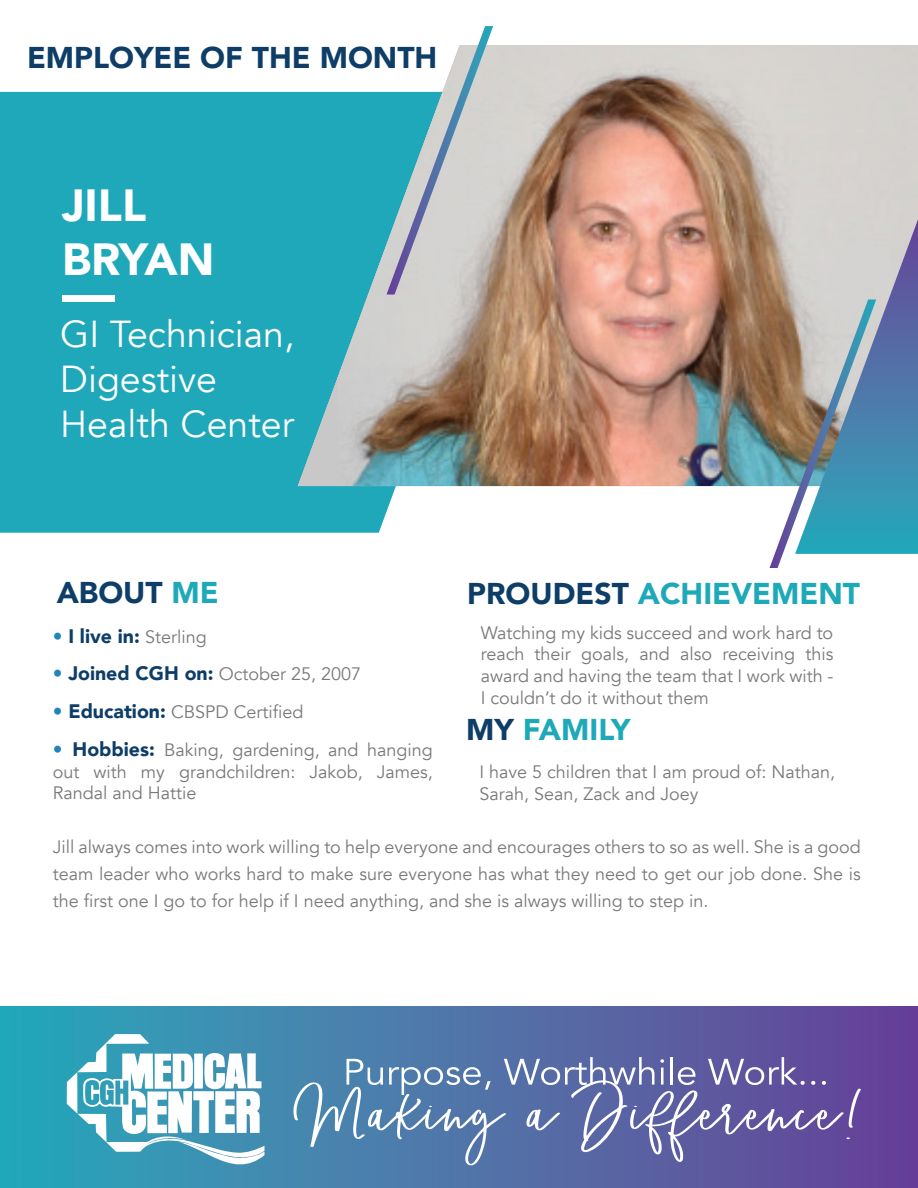
<style>
.page{position:relative;width:918px;height:1188px;background:#fff}
.page>*{position:absolute;margin:0;border:0;box-sizing:border-box;transform-origin:0 0}
.t1{font:900 45px/54px "Avenir";color:#fff}
.t2{font:37.5px/45px "Avenir";color:#fff}
.t3{font:900 30px "Avenir";color:#1ea9b9}
.t4{font:900 30px "Avenir";color:#0e3e68}
.t5{font:900 19.5px "Avenir";color:#0e3e68}
.t6{font:18px/21.6px "Avenir";color:#7a7978;text-align:justify}
.s1{color:#1ea9b9}
.s2{color:#2085bb}
.s3{font-weight:400;font-size:18px;color:#7a7978}
.s4{font-weight:900;font-size:19.5px;color:#2085bb}
.s5{font-weight:900;font-size:19.5px;color:#0e3e68}
.s6{color:#0e3e68}
</style>
<div class="page">
<div style="left:0;top:1007px;width:918px;height:181px;background:linear-gradient(to right,#2ca9ba,#6c4098)"></div>
<svg style="left:67px;top:1034px;width:197px;height:134px"></svg>
<div style="left:0;top:92px;width:541px;height:441px;background:#1ea8b9"></div>
<div style="left:62px;top:295px;width:52px;height:7px;background:#fff"></div>
<svg style="left:298px;top:91px;width:39px;height:395px;fill:#1ea8b9"></svg>
<img style="left:337px;top:45px;width:581px;height:441px">
<svg style="left:387px;top:26px;width:106px;height:269px"></svg>
<svg style="left:770px;top:219px;width:148px;height:349px"></svg>
<svg style="left:293px;top:1057px;width:568px;height:108px"></svg>
<h3 class="t4" style="left:27px;top:32px;width:412px">EMPLOYEE OF THE MONTH</h3>
<h1 class="t1" style="left:62px;top:178px;width:154px">JILL<br>BRYAN</h1>
<h2 class="t2" style="left:60px;top:313px;width:236px">GI Technician,<br>Digestive<br>Health Center</h2>
<h3 class="t4" style="left:57px;top:567px;width:164px">ABOUT <span class="s1">ME</span></h3>
<p class="t5" style="left:53px;top:619px;width:155px"><span class="s2">•</span> I live in: <span class="s3">Sterling</span></p>
<p class="t6" style="left:53px;top:664px;width:310px"><span class="s4">•</span> <span class="s5">Joined CGH on:</span> October 25, 2007</p>
<p class="t6" style="left:53px;top:702px;width:252px"><span class="s4">•</span> <span class="s5">Education:</span> CBSPD Certified</p>
<p class="t6" style="left:53px;top:739px;width:382px"><span class="s4">•</span> <span class="s5">Hobbies:</span> Baking, gardening, and hanging out with my grandchildren: Jakob, James, Randal and Hattie</p>
<h3 class="t3" style="left:467px;top:567px;width:394px"><span class="s6">PROUDEST</span> ACHIEVEMENT</h3>
<p class="t6" style="left:481px;top:622px;width:354px">Watching my kids succeed and work hard to reach their goals, and also receiving this award and having the team that I work with - I couldn’t do it without them</p>
<h3 class="t3" style="left:466px;top:704px;width:166px"><span class="s6">MY</span> FAMILY</h3>
<p class="t6" style="left:479px;top:762px;width:357px">I have 5 children that I am proud of: Nathan,<br>Sarah, Sean, Zack and Joey</p>
<p class="t6" style="left:53px;top:834px;width:809px;line-height:27px">Jill always comes into work willing to help everyone and encourages others to so as well. She is a good team leader who works hard to make sure everyone has what they need to get our job done. She is the first one I go to for help if I need anything, and she is always willing to step in.</p>
</div>
